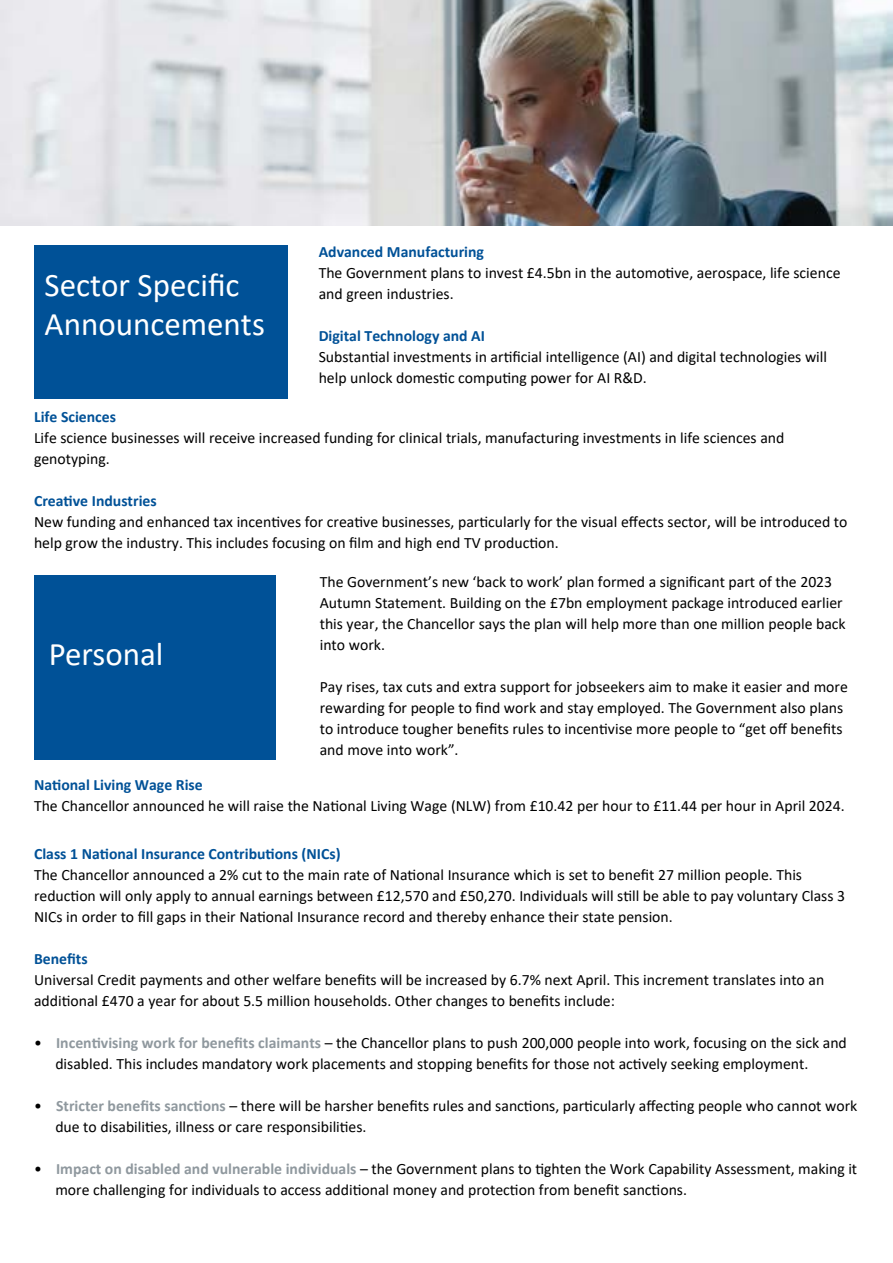
<style>
.page{position:relative;width:893px;height:1263px;background:#fff}
.page>*{position:absolute;margin:0;border:0;box-sizing:border-box;transform-origin:0 0}
.t1{font:33px/39.6px "Calibri";color:#fff}
.t2{font:15.75px/21px "Calibri";color:#000}
.t3{font:700 15.75px "Calibri";color:#005197}
.s1{font-weight:700;color:#8f989e}
</style>
<div class="page">
<img style="left:0;top:0;width:893px;height:225px">
<div style="left:34px;top:246px;width:254px;height:153px;background:#005197"></div>
<div style="left:34px;top:575px;width:242px;height:184px;background:#005197"></div>
<h1 class="t1" style="left:45px;top:264px;width:222px">Sector Specific<br>Announcements</h1>
<p class="t3" style="left:319px;top:241px;width:167px">Advanced Manufacturing</p>
<p class="t2" style="left:319px;top:262px;width:523px">The Government plans to invest £4.5bn in the automotive, aerospace, life science and green industries.</p>
<p class="t3" style="left:319px;top:325px;width:168px">Digital Technology and AI</p>
<p class="t2" style="left:319px;top:346px;width:510px">Substantial investments in artificial intelligence (AI) and digital technologies will help unlock domestic computing power for AI R&amp;D.</p>
<p class="t3" style="left:34px;top:406px;width:84px">Life Sciences</p>
<p class="t2" style="left:34px;top:427px;width:752px">Life science businesses will receive increased funding for clinical trials, manufacturing investments in life sciences and genotyping.</p>
<p class="t3" style="left:34px;top:490px;width:124px">Creative Industries</p>
<p class="t2" style="left:34px;top:511px;width:815px">New funding and enhanced tax incentives for creative businesses, particularly for the visual effects sector, will be introduced to help grow the industry. This includes focusing on film and high end TV production.</p>
<h1 class="t1" style="left:49px;top:633px;width:116px">Personal</h1>
<p class="t2" style="left:320px;top:571px;width:527px">The Government’s new ‘back to work’ plan formed a significant part of the 2023<br>Autumn Statement. Building on the £7bn employment package introduced earlier this year, the Chancellor says the plan will help more than one million people back into work.</p>
<p class="t2" style="left:320px;top:676px;width:530px">Pay rises, tax cuts and extra support for jobseekers aim to make it easier and more rewarding for people to find work and stay employed. The Government also plans to introduce tougher benefits rules to incentivise more people to “get off benefits and move into work”.</p>
<p class="t3" style="left:34px;top:774px;width:170px">National Living Wage Rise</p>
<p class="t2" style="left:34px;top:795px;width:812px">The Chancellor announced he will raise the National Living Wage (NLW) from £10.42 per hour to £11.44 per hour in April 2024.</p>
<p class="t3" style="left:34px;top:842px;width:308px">Class 1 National Insurance Contributions (NICs)</p>
<p class="t2" style="left:34px;top:864px;width:812px">The Chancellor announced a 2% cut to the main rate of National Insurance which is set to benefit 27 million people. This reduction will only apply to annual earnings between £12,570 and £50,270. Individuals will still be able to pay voluntary Class 3<br>NICs in order to fill gaps in their National Insurance record and thereby enhance their state pension.</p>
<p class="t3" style="left:34px;top:947px;width:55px">Benefits</p>
<p class="t2" style="left:34px;top:969px;width:792px">Universal Credit payments and other welfare benefits will be increased by 6.7% next April. This increment translates into an additional £470 a year for about 5.5 million households. Other changes to benefits include:</p>
<p class="t2" style="left:55px;top:1032px;width:793px;text-indent:-21px">• <span class="s1">Incentivising work for benefits claimants</span> – the Chancellor plans to push 200,000 people into work, focusing on the sick and disabled. This includes mandatory work placements and stopping benefits for those not actively seeking employment.</p>
<p class="t2" style="left:55px;top:1095px;width:803px;text-indent:-21px">• <span class="s1">Stricter benefits sanctions</span> – there will be harsher benefits rules and sanctions, particularly affecting people who cannot work due to disabilities, illness or care responsibilities.</p>
<p class="t2" style="left:55px;top:1158px;width:803px;text-indent:-21px">• <span class="s1">Impact on disabled and vulnerable individuals</span> – the Government plans to tighten the Work Capability Assessment, making it more challenging for individuals to access additional money and protection from benefit sanctions.</p>
</div>
